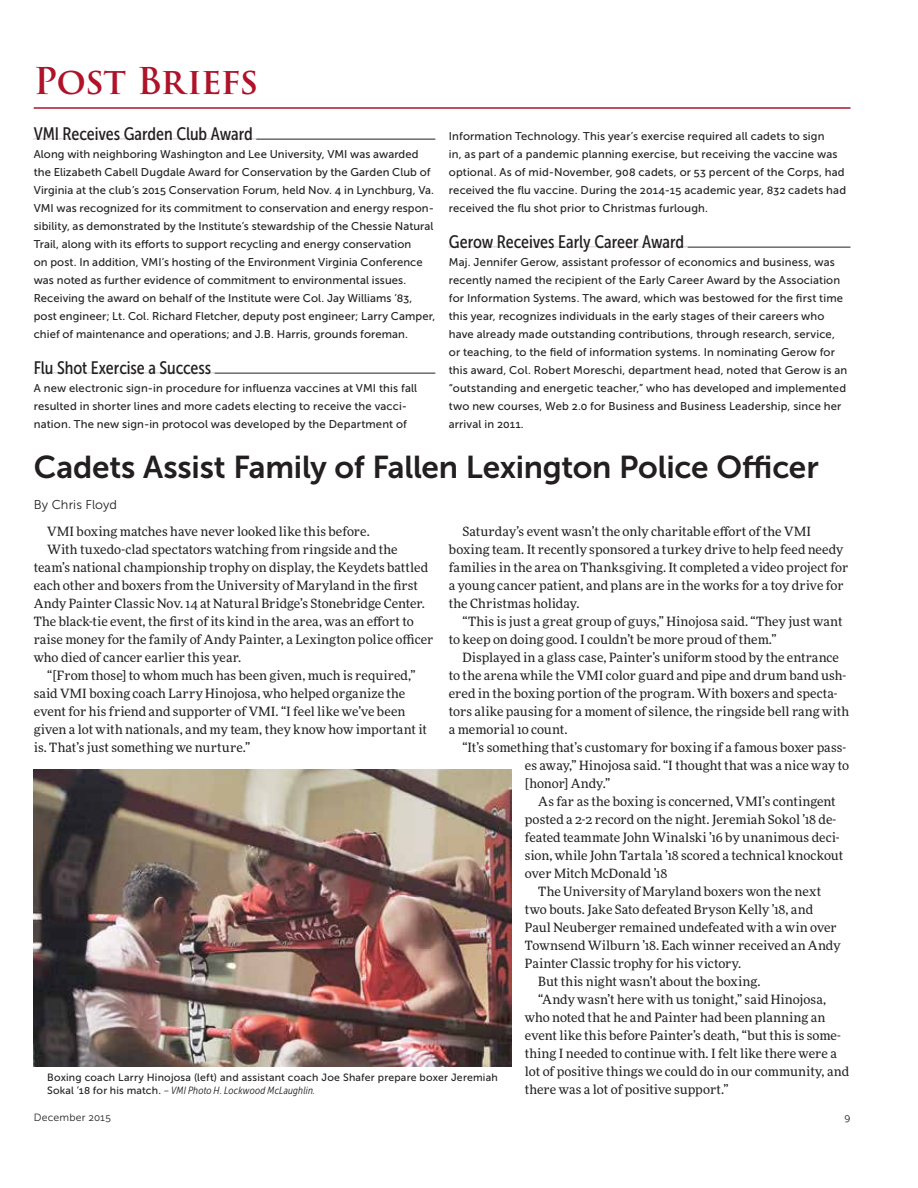
<style>
.page{position:relative;width:918px;height:1188px;background:#fff}
.page>*{position:absolute;margin:0;border:0;box-sizing:border-box;transform-origin:0 0}
.t1{font:600 36px "Trajan Pro 3";letter-spacing:-.015em;color:#ae132a}
.t2{font:31.5px "Museo Sans 700";letter-spacing:-.005em;color:#231f20}
.t3{font:18px "Museo Sans Cond 500";letter-spacing:-.005em;color:#231f20}
.t4{font:12.75px/18px "More Pro";letter-spacing:.005em;color:#231f20}
.t5{font:12.75px "Museo Sans 300";letter-spacing:.005em;color:#231f20}
.t6{font:11.25px/18px "Museo Sans 500";letter-spacing:.01em;color:#231f20}
.t7{font:10.5px "Museo Sans 500";letter-spacing:.02em;color:#231f20}
.t8{font:italic 10.5px "Museo Sans Cond 300";letter-spacing:.015em;color:#231f20}
.t9{font:10.5px "Museo Sans 300";letter-spacing:.02em;color:#231f20}
.s1{font-family:"Museo Sans 500";font-style:normal}
</style>
<div class="page">
<hr style="left:34px;top:139px;width:401px;height:1px;background:#231f20">
<hr style="left:34px;top:138px;width:222px;height:2px;background:#fff">
<hr style="left:34px;top:373px;width:401px;height:1px;background:#231f20">
<hr style="left:34px;top:372px;width:181px;height:2px;background:#fff">
<hr style="left:449px;top:247px;width:401px;height:1px;background:#231f20">
<hr style="left:449px;top:246px;width:239px;height:2px;background:#fff">
<img style="left:34px;top:770px;width:477px;height:296px">
<hr style="left:34px;top:107px;width:816px;height:2px;background:#ae132a">
<h1 class="t1" style="left:34px;top:55px;width:226px">Post Briefs</h1>
<h3 class="t3" style="left:34px;top:123px;width:221px">VMI Receives Garden Club Award</h3>
<p class="t6" style="left:34px;top:145px;width:403px">Along with neighboring Washington and Lee University, VMI was awarded the Elizabeth Cabell Dugdale Award for Conservation by the Garden Club of Virginia at the club’s 2015 Conservation Forum, held Nov. 4 in Lynchburg, Va.<br>VMI was recognized for its commitment to conservation and energy respon‑ sibility, as demonstrated by the Institute’s stewardship of the Chessie Natural Trail, along with its efforts to support recycling and energy conservation<br>on post. In addition, VMI’s hosting of the Environment Virginia Conference was noted as further evidence of commitment to environmental issues.<br>Receiving the award on behalf of the Institute were Col. Jay Williams ’83, post engineer; Lt. Col. Richard Fletcher, deputy post engineer; Larry Camper, chief of maintenance and operations; and J.B. Harris, grounds foreman.</p>
<h3 class="t3" style="left:34px;top:357px;width:179px">Flu Shot Exercise a Success</h3>
<p class="t6" style="left:34px;top:379px;width:385px">A new electronic sign- in procedure for influenza vaccines at VMI this fall resulted in shorter lines and more cadets electing to receive the vacci‑ nation. The new sign- in protocol was developed by the Department of</p>
<p class="t6" style="left:449px;top:127px;width:399px">Information Technology. This year’s exercise required all cadets to sign<br>in, as part of a pandemic planning exercise, but receiving the vaccine was optional. As of mid- November, 908 cadets, or 53 percent of the Corps, had received the flu vaccine. During the 2014-15 academic year, 832 cadets had received the flu shot prior to Christmas furlough.</p>
<h3 class="t3" style="left:449px;top:231px;width:237px">Gerow Receives Early Career Award</h3>
<p class="t6" style="left:449px;top:253px;width:400px">Maj. Jennifer Gerow, assistant professor of economics and business, was recently named the recipient of the Early Career Award by the Association for Information Systems. The award, which was bestowed for the first time this year, recognizes individuals in the early stages of their careers who have already made outstanding contributions, through research, service, or teaching, to the field of information systems. In nominating Gerow for this award, Col. Robert Moreschi, department head, noted that Gerow is an “outstanding and energetic teacher,” who has developed and implemented two new courses, Web 2.0 for Business and Business Leadership, since her arrival in 2011.</p>
<h2 class="t2" style="left:34px;top:450px;width:786px">Cadets Assist Family of Fallen Lexington Police Officer</h2>
<p class="t5" style="left:34px;top:497px;width:85px">By Chris Floyd</p>
<p class="t4" style="left:47px;top:521px;width:324px">VMI boxing matches have never looked like this before.</p>
<p class="t4" style="left:47px;top:539px;width:352px">With tuxedo-clad spectators watching from ringside and the</p>
<p class="t4" style="left:34px;top:557px;width:396px">team’s national championship trophy on display, the Keydets battled</p>
<p class="t4" style="left:34px;top:575px;width:386px">each other and boxers from the University of Maryland in the first</p>
<p class="t4" style="left:34px;top:593px;width:393px">Andy Painter Classic Nov. 14 at Natural Bridge’s Stonebridge Center.</p>
<p class="t4" style="left:34px;top:611px;width:382px">The black-tie event, the first of its kind in the area, was an effort to</p>
<p class="t4" style="left:34px;top:629px;width:401px">raise money for the family of Andy Painter, a Lexington police officer</p>
<p class="t4" style="left:34px;top:647px;width:209px">who died of cancer earlier this year.</p>
<p class="t4" style="left:47px;top:665px;width:370px">“[From those] to whom much has been given, much is required,”</p>
<p class="t4" style="left:34px;top:683px;width:373px">said VMI boxing coach Larry Hinojosa, who helped organize the</p>
<p class="t4" style="left:34px;top:701px;width:373px">event for his friend and supporter of VMI. “I feel like we’ve been</p>
<p class="t4" style="left:34px;top:719px;width:395px">given a lot with nationals, and my team, they know how important it</p>
<p class="t4" style="left:34px;top:737px;width:218px">is. That’s just something we nurture.”</p>
<p class="t4" style="left:449px;top:521px;width:401px;text-indent:14px">Saturday’s event wasn’t the only charitable effort of the VMI boxing team. It recently sponsored a turkey drive to help feed needy families in the area on Thanksgiving. It completed a video project for a young cancer patient, and plans are in the works for a toy drive for the Christmas holiday.</p>
<p class="t4" style="left:449px;top:611px;width:395px;text-indent:14px">“This is just a great group of guys,” Hinojosa said. “They just want to keep on doing good. I couldn’t be more proud of them.”</p>
<p class="t4" style="left:449px;top:647px;width:402px;text-indent:14px">Displayed in a glass case, Painter’s uniform stood by the entrance to the arena while the VMI color guard and pipe and drum band ush&shy;ered in the boxing portion of the program. With boxers and specta&shy;tors alike pausing for a moment of silence, the ringside bell rang with a memorial 10 count.</p>
<p class="t4" style="left:525px;top:737px;width:326px;text-indent:-62px">“It’s something that’s customary for boxing if a famous boxer pass&shy;es away,” Hinojosa said. “I thought that was a nice way to [honor] Andy.”</p>
<p class="t4" style="left:538px;top:791px;width:299px">As far as the boxing is concerned, VMI’s contingent</p>
<p class="t4" style="left:525px;top:809px;width:313px">posted a 2-2 record on the night. Jeremiah Sokol ’18 de-</p>
<p class="t4" style="left:525px;top:827px;width:316px">feated teammate John Winalski ’16 by unanimous deci-</p>
<p class="t4" style="left:525px;top:845px;width:320px">sion, while John Tartala ’18 scored a technical knockout</p>
<p class="t4" style="left:525px;top:863px;width:144px">over Mitch McDonald ’18</p>
<p class="t4" style="left:538px;top:881px;width:284px">The University of Maryland boxers won the next</p>
<p class="t4" style="left:525px;top:899px;width:290px">two bouts. Jake Sato defeated Bryson Kelly ’18, and</p>
<p class="t4" style="left:525px;top:917px;width:314px">Paul Neuberger remained undefeated with a win over</p>
<p class="t4" style="left:525px;top:935px;width:317px">Townsend Wilburn ’18. Each winner received an Andy</p>
<p class="t4" style="left:525px;top:953px;width:218px">Painter Classic trophy for his victory.</p>
<p class="t4" style="left:538px;top:971px;width:224px">But this night wasn’t about the boxing.</p>
<p class="t4" style="left:538px;top:989px;width:289px">“Andy wasn’t here with us tonight,” said Hinojosa,</p>
<p class="t4" style="left:525px;top:1007px;width:302px">who noted that he and Painter had been planning an</p>
<p class="t4" style="left:525px;top:1025px;width:318px">event like this before Painter’s death, “but this is some-</p>
<p class="t4" style="left:525px;top:1043px;width:314px">thing I needed to continue with. I felt like there were a</p>
<p class="t4" style="left:525px;top:1061px;width:326px">lot of positive things we could do in our community, and</p>
<p class="t4" style="left:525px;top:1079px;width:205px">there was a lot of positive support.”</p>
<p class="t7" style="left:47px;top:1072px;width:452px">Boxing coach Larry Hinojosa (left) and assistant coach Joe Shafer prepare boxer Jeremiah</p>
<p class="t8" style="left:47px;top:1084px;width:270px"><span class="s1">Sokal ’18 for his match.</span> – VMI Photo H. Lockwood McLaughlin.</p>
<p class="t9" style="left:34px;top:1111px;width:79px">December 2015</p>
<p class="t9" style="left:844px;top:1111px;width:8px">9</p>
</div>
